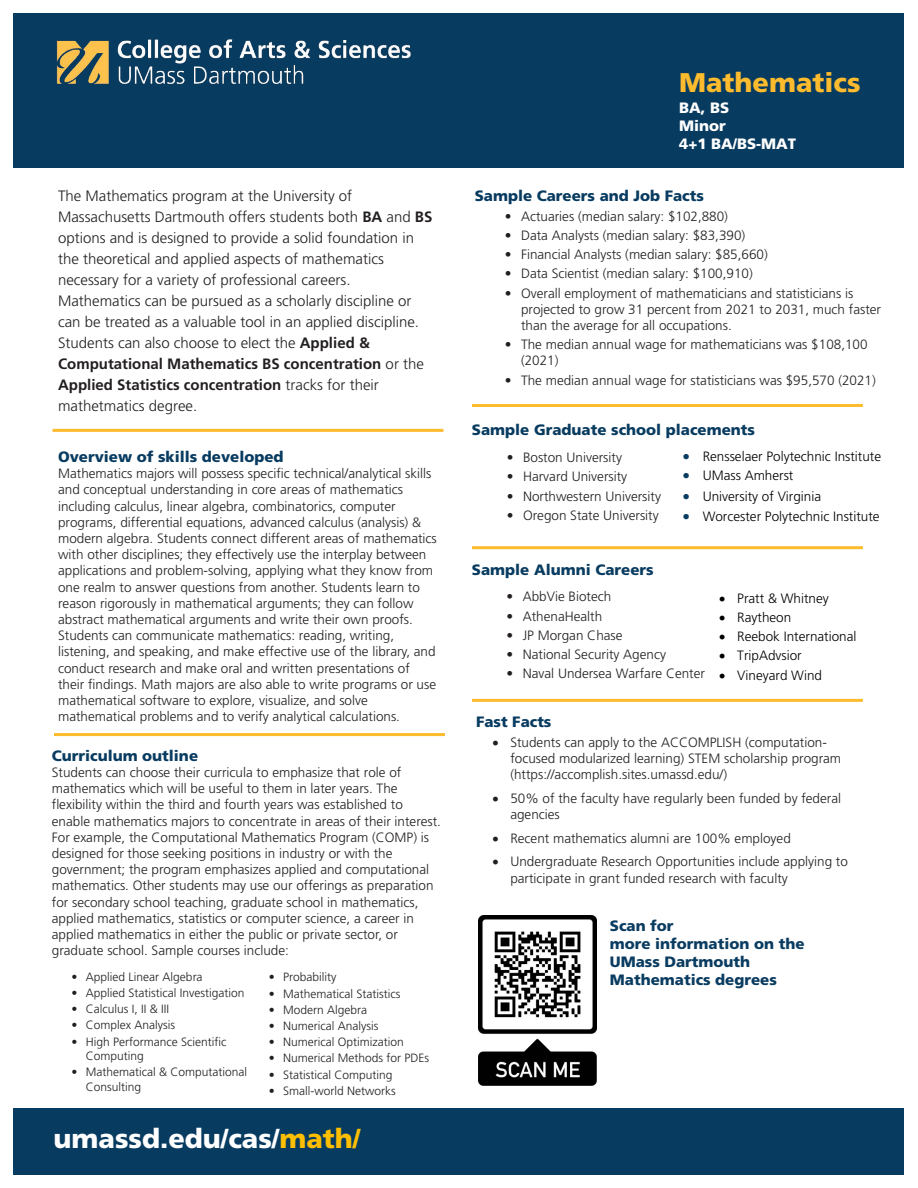
<style>
.page{position:relative;width:918px;height:1188px;background:#fff}
.page>*{position:absolute;margin:0;border:0;box-sizing:border-box;transform-origin:0 0}
.t1{font:900 27px "Frutiger LT Std";color:#fff}
.t2{font:900 27px "Frutiger LT Std";color:#fdbb2e}
.t3{font:300 15px/21px "Frutiger LT Std";color:#231f20}
.t4{font:900 15px "Frutiger LT Std";color:#083b60}
.t5{font:900 15px/18px "Frutiger LT Std";color:#0a3c61}
.t6{font:900 15px/18px "Frutiger LT Std";color:#fff}
.t7{font:300 13.5px/16.2px "Frutiger LT Std";color:#231f20}
.t8{font:300 13.5px "Frutiger LT Std";color:#000}
.t9{font:300 12px/14.4px "Frutiger LT Std";color:#231f20}
.s1{font-weight:700}
.s2{color:#ffbf00}
.s3{color:#083c61}
</style>
<div class="page">
<hr style="left:52px;top:429px;width:391px;height:3px;background:#fdbb2e">
<hr style="left:54px;top:733px;width:391px;height:3px;background:#fdbb2e">
<hr style="left:472px;top:404px;width:391px;height:3px;background:#fdbb2e">
<hr style="left:472px;top:546px;width:391px;height:3px;background:#fdbb2e">
<hr style="left:472px;top:699px;width:391px;height:3px;background:#fdbb2e">
<div style="left:14px;top:14px;width:890px;height:154px;background:#083b60"></div>
<div style="left:14px;top:1108px;width:890px;height:66px;background:#083b60"></div>
<img style="left:56px;top:39px;width:355px;height:45px">
<img style="left:478px;top:916px;width:118px;height:169px">
<p class="t3" style="left:58px;top:186px;width:376px">The Mathematics program at the University of Massachusetts Dartmouth offers students both <span class="s1">BA</span> and <span class="s1">BS </span>options and is designed to provide a solid foundation in the theoretical and applied aspects of mathematics necessary for a variety of professional careers.<br>Mathematics can be pursued as a scholarly discipline or can be treated as a valuable tool in an applied discipline.<br>Students can also choose to elect the <span class="s1">Applied &amp; Computational Mathematics BS concentration</span> or the <span class="s1">Applied Statistics concentration</span> tracks for their mathetmatics degree.</p>
<p class="t4" style="left:58px;top:448px;width:227px">Overview of skills developed</p>
<p class="t7" style="left:58px;top:466px;width:380px">Mathematics majors will possess specific technical/analytical skills and conceptual understanding in core areas of mathematics including calculus, linear algebra, combinatorics, computer programs, differential equations, advanced calculus (analysis) &amp; modern algebra. Students connect different areas of mathematics with other disciplines; they effectively use the interplay between applications and problem-solving, applying what they know from one realm to answer questions from another. Students learn to reason rigorously in mathematical arguments; they can follow abstract mathematical arguments and write their own proofs.<br>Students can communicate mathematics: reading, writing, listening, and speaking, and make effective use of the library, and conduct research and make oral and written presentations of their findings. Math majors are also able to write programs or use mathematical software to explore, visualize, and solve mathematical problems and to verify analytical calculations.</p>
<p class="t4" style="left:52px;top:747px;width:148px">Curriculum outline</p>
<p class="t7" style="left:52px;top:765px;width:391px">Students can choose their curricula to emphasize that role of mathematics which will be useful to them in later years. The flexibility within the third and fourth years was established to enable mathematics majors to concentrate in areas of their interest.<br>For example, the Computational Mathematics Program (COMP) is designed for those seeking positions in industry or with the government; the program emphasizes applied and computational mathematics. Other students may use our offerings as preparation for secondary school teaching, graduate school in mathematics, applied mathematics, statistics or computer science, a career in applied mathematics in either the public or private sector, or graduate school. Sample courses include:</p>
<p class="t9" style="left:72px;top:970px;width:133px">• Applied Linear Algebra</p>
<p class="t9" style="left:72px;top:986px;width:175px">• Applied Statistical Investigation</p>
<p class="t9" style="left:72px;top:1002px;width:99px">• Calculus I, II &amp; III</p>
<p class="t9" style="left:72px;top:1018px;width:105px">• Complex Analysis</p>
<p class="t9" style="left:86px;top:1034px;width:142px;text-indent:-14px">• High Performance Scientific<br>Computing</p>
<p class="t9" style="left:86px;top:1065px;width:163px;text-indent:-14px">• Mathematical &amp; Computational<br>Consulting</p>
<p class="t9" style="left:269px;top:970px;width:69px">• Probability</p>
<p class="t9" style="left:269px;top:986px;width:133px">• Mathematical Statistics</p>
<p class="t9" style="left:269px;top:1003px;width:100px">• Modern Algebra</p>
<p class="t9" style="left:269px;top:1019px;width:111px">• Numerical Analysis</p>
<p class="t9" style="left:269px;top:1035px;width:137px">• Numerical Optimization</p>
<p class="t9" style="left:269px;top:1051px;width:162px">• Numerical Methods for PDEs</p>
<p class="t9" style="left:269px;top:1067px;width:125px">• Statistical Computing</p>
<p class="t9" style="left:269px;top:1084px;width:129px">• Small-world Networks</p>
<p class="t1" style="left:54px;top:1122px;width:308px">umassd.edu/cas/<span class="s2">math/</span></p>
<p class="t2" style="left:679px;top:66px;width:183px">Mathematics</p>
<p class="t6" style="left:679px;top:98px;width:118px">BA, BS<br>Minor<br>4+1 BA/BS-MAT</p>
<p class="t4" style="left:475px;top:187px;width:231px">Sample Careers and Job Facts</p>
<p class="t7" style="left:505px;top:208px;width:225px">• Actuaries (median salary: $102,880)</p>
<p class="t7" style="left:505px;top:227px;width:242px">• Data Analysts (median salary: $83,390)</p>
<p class="t7" style="left:505px;top:247px;width:264px">• Financial Analysts (median salary: $85,660)</p>
<p class="t7" style="left:505px;top:266px;width:249px">• Data Scientist (median salary: $100,910)</p>
<p class="t7" style="left:521px;top:285px;width:362px;text-indent:-16px">• Overall employment of mathematicians and statisticians is projected to grow 31 percent from 2021 to 2031, much faster than the average for all occupations.</p>
<p class="t7" style="left:521px;top:337px;width:348px;text-indent:-16px">• The median annual wage for mathematicians was $108,100 (2021)</p>
<p class="t7" style="left:505px;top:372px;width:373px">• The median annual wage for statisticians was $95,570 (2021)</p>
<p class="t4" style="left:472px;top:420px;width:285px">Sample Graduate school placements</p>
<p class="t7" style="left:507px;top:450px;width:117px">• Boston University</p>
<p class="t7" style="left:507px;top:469px;width:122px">• Harvard University</p>
<p class="t7" style="left:507px;top:488px;width:156px">• Northwestern University</p>
<p class="t7" style="left:507px;top:507px;width:153px">• Oregon State University</p>
<p class="t8" style="left:683px;top:449px;width:200px"><span class="s3">•</span> Rensselaer Polytechnic Institute</p>
<p class="t8" style="left:683px;top:468px;width:112px"><span class="s3">•</span> UMass Amherst</p>
<p class="t8" style="left:683px;top:488px;width:140px"><span class="s3">•</span> University of Virginia</p>
<p class="t8" style="left:683px;top:509px;width:198px"><span class="s3">•</span> Worcester Polytechnic Institute</p>
<p class="t4" style="left:472px;top:561px;width:183px">Sample Alumni Careers</p>
<p class="t7" style="left:507px;top:589px;width:106px">• AbbVie Biotech</p>
<p class="t7" style="left:507px;top:608px;width:97px">• AthenaHealth</p>
<p class="t7" style="left:507px;top:627px;width:117px">• JP Morgan Chase</p>
<p class="t7" style="left:507px;top:646px;width:161px">• National Security Agency</p>
<p class="t7" style="left:507px;top:666px;width:200px">• Naval Undersea Warfare Center</p>
<p class="t4" style="left:476px;top:713px;width:77px">Fast Facts</p>
<p class="t7" style="left:510px;top:734px;width:332px;text-indent:-18px">• Students can apply to the ACCOMPLISH (computation&shy;focused modularized learning) STEM scholarship program (https://accomplish.sites.umassd.edu/)</p>
<p class="t7" style="left:510px;top:790px;width:332px;text-indent:-18px">• 50% of the faculty have regularly been funded by federal agencies</p>
<p class="t7" style="left:492px;top:830px;width:300px">• Recent mathematics alumni are 100% employed</p>
<p class="t7" style="left:510px;top:854px;width:339px;text-indent:-18px">• Undergraduate Research Opportunities include applying to participate in grant funded research with faculty</p>
<p class="t8" style="left:719px;top:591px;width:111px">• Pratt &amp; Whitney</p>
<p class="t8" style="left:719px;top:610px;width:74px">• Raytheon</p>
<p class="t8" style="left:719px;top:629px;width:139px">• Reebok International</p>
<p class="t8" style="left:719px;top:648px;width:84px">• TripAdvsior</p>
<p class="t8" style="left:719px;top:667px;width:104px">• Vineyard Wind</p>
<p class="t5" style="left:610px;top:916px;width:196px">Scan for<br>more information on the<br>UMass Dartmouth<br>Mathematics degrees</p>
</div>
